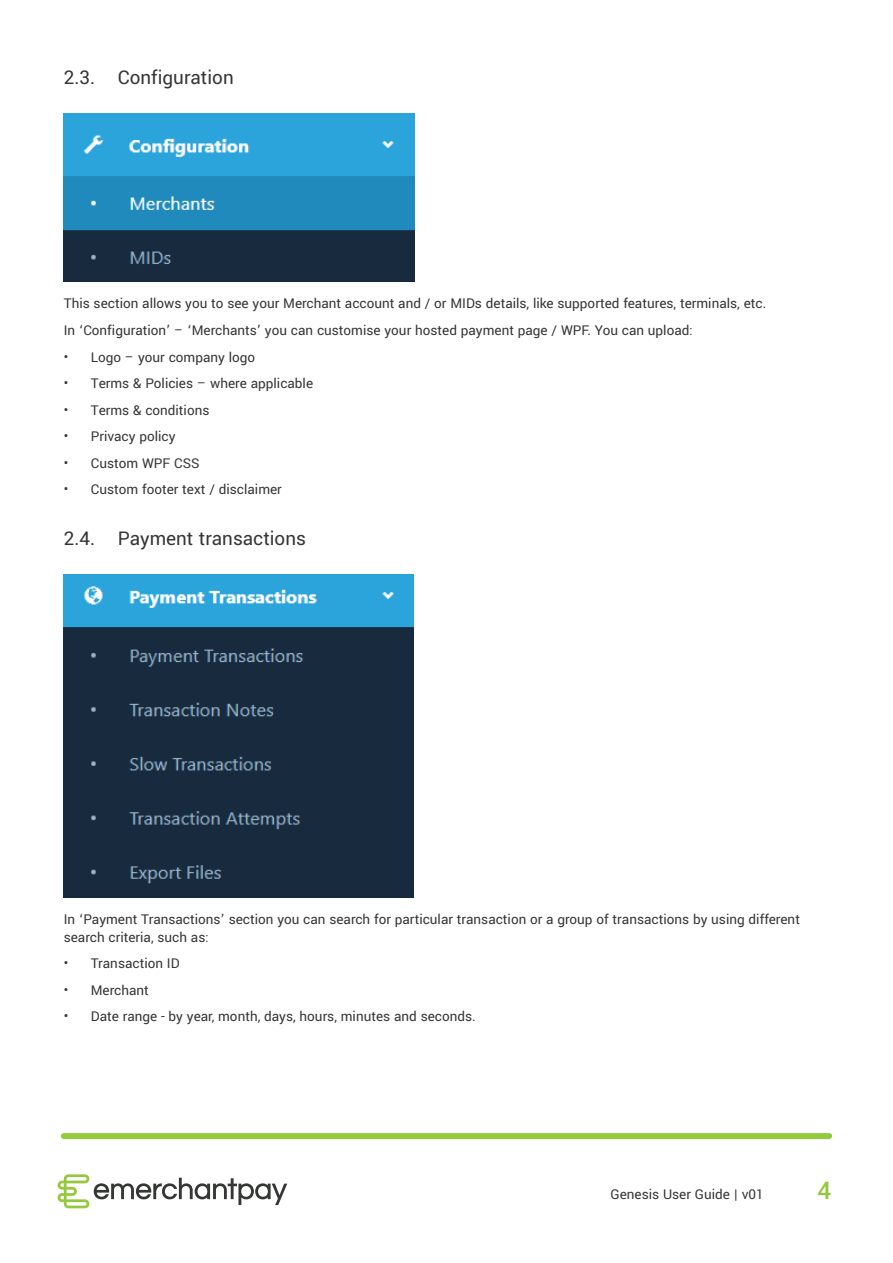
<style>
.page{position:relative;width:893px;height:1263px;background:#fff}
.page>*{position:absolute;margin:0;border:0;box-sizing:border-box;transform-origin:0 0}
.t1{font:500 27px "Yantramanav";color:#95c93d}
.t2{font:21px "Yantramanav";color:#353735}
.t3{font:15px/26.5px "Yantramanav";color:#353735}
</style>
<div class="page">
<svg style="left:58px;top:1174px;width:229px;height:34px"></svg>
<div style="left:64px;top:1133px;width:765px;height:6px;background:#95c93d"></div>
<img style="left:64px;top:113px;width:351px;height:169px">
<img style="left:64px;top:574px;width:350px;height:323px">
<h2 class="t2" style="left:64px;top:64px;width:171px">2.3. Configuration</h2>
<p class="t3" style="left:64px;top:291px;width:704px">This section allows you to see your Merchant account and / or MIDs details, like supported features, terminals, etc.<br>In ‘Configuration’ – ‘Merchants’ you can customise your hosted payment page / WPF. You can upload:</p>
<p class="t3" style="left:64px;top:344px;width:193px">• Logo – your company logo</p>
<p class="t3" style="left:64px;top:370px;width:251px">• Terms &amp; Policies – where applicable</p>
<p class="t3" style="left:64px;top:397px;width:147px">• Terms &amp; conditions</p>
<p class="t3" style="left:64px;top:423px;width:113px">• Privacy policy</p>
<p class="t3" style="left:64px;top:450px;width:137px">• Custom WPF CSS</p>
<p class="t3" style="left:64px;top:476px;width:220px">• Custom footer text / disclaimer</p>
<h2 class="t2" style="left:64px;top:525px;width:244px">2.4. Payment transactions</h2>
<p class="t3" style="left:64px;top:910px;width:738px;line-height:18px">In ‘Payment Transactions’ section you can search for particular transaction or a group of transactions by using different search criteria, such as:</p>
<p class="t3" style="left:64px;top:950px;width:117px">• Transaction ID</p>
<p class="t3" style="left:64px;top:977px;width:87px">• Merchant</p>
<p class="t3" style="left:64px;top:1003px;width:413px">• Date range - by year, month, days, hours, minutes and seconds.</p>
<p class="t3" style="left:610px;top:1181px;width:155px">Genesis User Guide | v01</p>
<h1 class="t1" style="left:817px;top:1174px;width:15px">4</h1>
</div>
